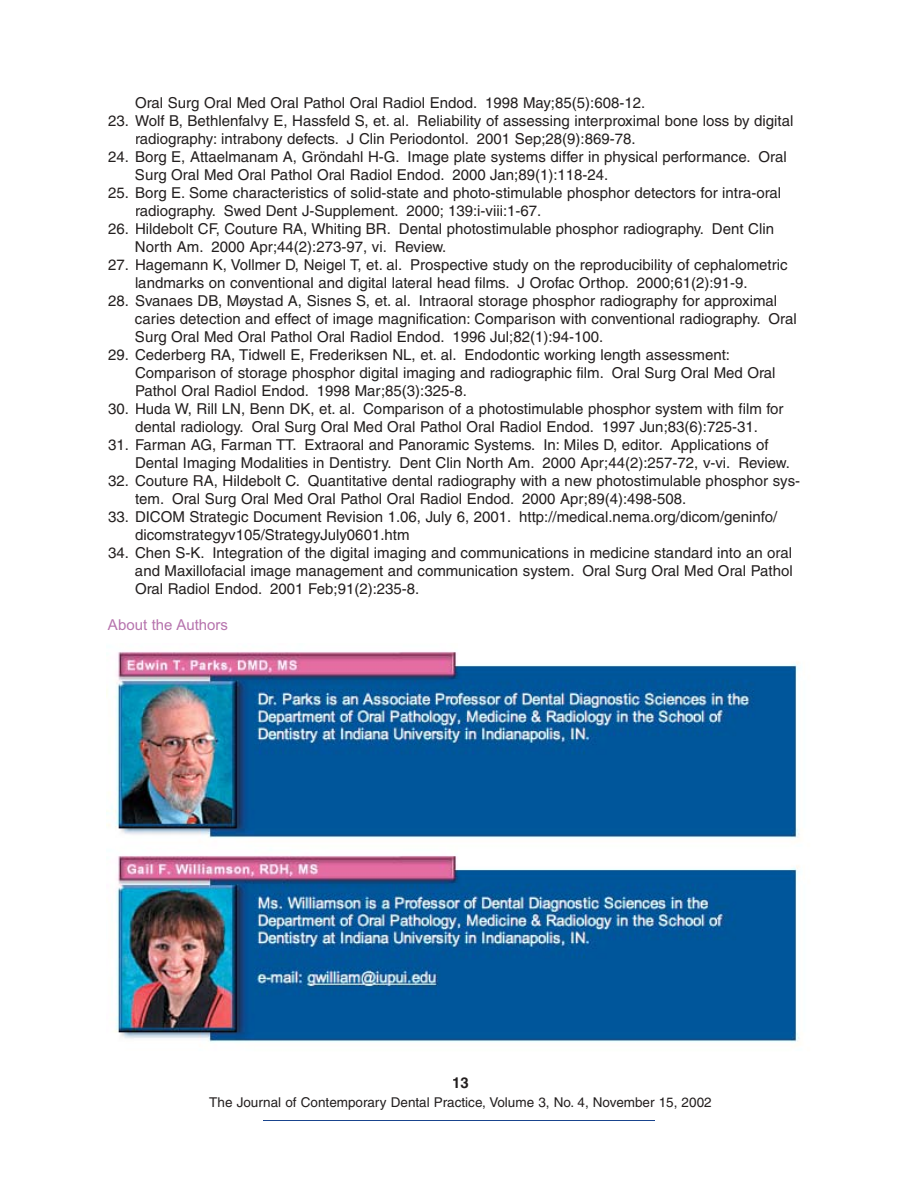
<style>
.page{position:relative;width:918px;height:1188px;background:#fff}
.page>*{position:absolute;margin:0;border:0;box-sizing:border-box;transform-origin:0 0}
.t1{font:15px/18px "Helvetica";color:#231f1f}
.t2{font:15px "Arial";color:#b673ad}
.t3{font:700 15px "Helvetica";color:#231f1f}
.t4{font:13.5px "Helvetica";color:#231f1f}
</style>
<div class="page">
<hr style="left:263px;top:1120px;width:392px;height:1px;background:#19448d">
<img style="left:107px;top:652px;width:692px;height:391px">
<p class="t1" style="left:135px;top:95px;width:512px">Oral Surg Oral Med Oral Pathol Oral Radiol Endod. 1998 May;85(5):608-12.</p>
<p class="t1" style="left:135px;top:113px;width:660px;text-indent:-27px">23. Wolf B, Bethlenfalvy E, Hassfeld S, et. al. Reliability of assessing interproximal bone loss by digital radiography: intrabony defects. J Clin Periodontol. 2001 Sep;28(9):869-78.</p>
<p class="t1" style="left:135px;top:149px;width:653px;text-indent:-27px">24. Borg E, Attaelmanam A, Gröndahl H-G. Image plate systems differ in physical performance. Oral<br>Surg Oral Med Oral Pathol Oral Radiol Endod. 2000 Jan;89(1):118-24.</p>
<p class="t1" style="left:135px;top:185px;width:648px;text-indent:-27px">25. Borg E. Some characteristics of solid-state and photo-stimulable phosphor detectors for intra-oral radiography. Swed Dent J-Supplement. 2000; 139:i-viii:1-67.</p>
<p class="t1" style="left:135px;top:221px;width:641px;text-indent:-27px">26. Hildebolt CF, Couture RA, Whiting BR. Dental photostimulable phosphor radiography. Dent Clin<br>North Am. 2000 Apr;44(2):273-97, vi. Review.</p>
<p class="t1" style="left:135px;top:257px;width:654px;text-indent:-27px">27. Hagemann K, Vollmer D, Neigel T, et. al. Prospective study on the reproducibility of cephalometric landmarks on conventional and digital lateral head films. J Orofac Orthop. 2000;61(2):91-9.</p>
<p class="t1" style="left:135px;top:293px;width:663px;text-indent:-27px">28. Svanaes DB, Møystad A, Sisnes S, et. al. Intraoral storage phosphor radiography for approximal caries detection and effect of image magnification: Comparison with conventional radiography. Oral<br>Surg Oral Med Oral Pathol Oral Radiol Endod. 1996 Jul;82(1):94-100.</p>
<p class="t1" style="left:135px;top:347px;width:642px;text-indent:-27px">29. Cederberg RA, Tidwell E, Frederiksen NL, et. al. Endodontic working length assessment:<br>Comparison of storage phosphor digital imaging and radiographic film. Oral Surg Oral Med Oral<br>Pathol Oral Radiol Endod. 1998 Mar;85(3):325-8.</p>
<p class="t1" style="left:108px;top:401px;width:677px;text-align:center">30. Huda W, Rill LN, Benn DK, et. al. Comparison of a photostimulable phosphor system with film for dental radiology. Oral Surg Oral Med Oral Pathol Oral Radiol Endod. 1997 Jun;83(6):725-31.</p>
<p class="t1" style="left:135px;top:437px;width:657px;text-indent:-27px">31. Farman AG, Farman TT. Extraoral and Panoramic Systems. In: Miles D, editor. Applications of<br>Dental Imaging Modalities in Dentistry. Dent Clin North Am. 2000 Apr;44(2):257-72, v-vi. Review.</p>
<p class="t1" style="left:135px;top:473px;width:667px;text-indent:-27px">32. Couture RA, Hildebolt C. Quantitative dental radiography with a new photostimulable phosphor sys&shy;tem. Oral Surg Oral Med Oral Pathol Oral Radiol Endod. 2000 Apr;89(4):498-508.</p>
<p class="t1" style="left:135px;top:509px;width:644px;text-indent:-27px">33. DICOM Strategic Document Revision 1.06, July 6, 2001. http://medical.nema.org/dicom/geninfo/ dicomstrategyv105/StrategyJuly0601.htm</p>
<p class="t1" style="left:135px;top:545px;width:659px;text-align:justify;text-indent:-27px">34. Chen S-K. Integration of the digital imaging and communications in medicine standard into an oral and Maxillofacial image management and communication system. Oral Surg Oral Med Oral Pathol Oral Radiol Endod. 2001 Feb;91(2):235-8.</p>
<p class="t2" style="left:108px;top:619px;width:122px">About the Authors</p>
<p class="t3" style="left:452px;top:1077px;width:18px">13</p>
<p class="t4" style="left:209px;top:1097px;width:504px">The Journal of Contemporary Dental Practice, Volume 3, No. 4, November 15, 2002</p>
</div>
